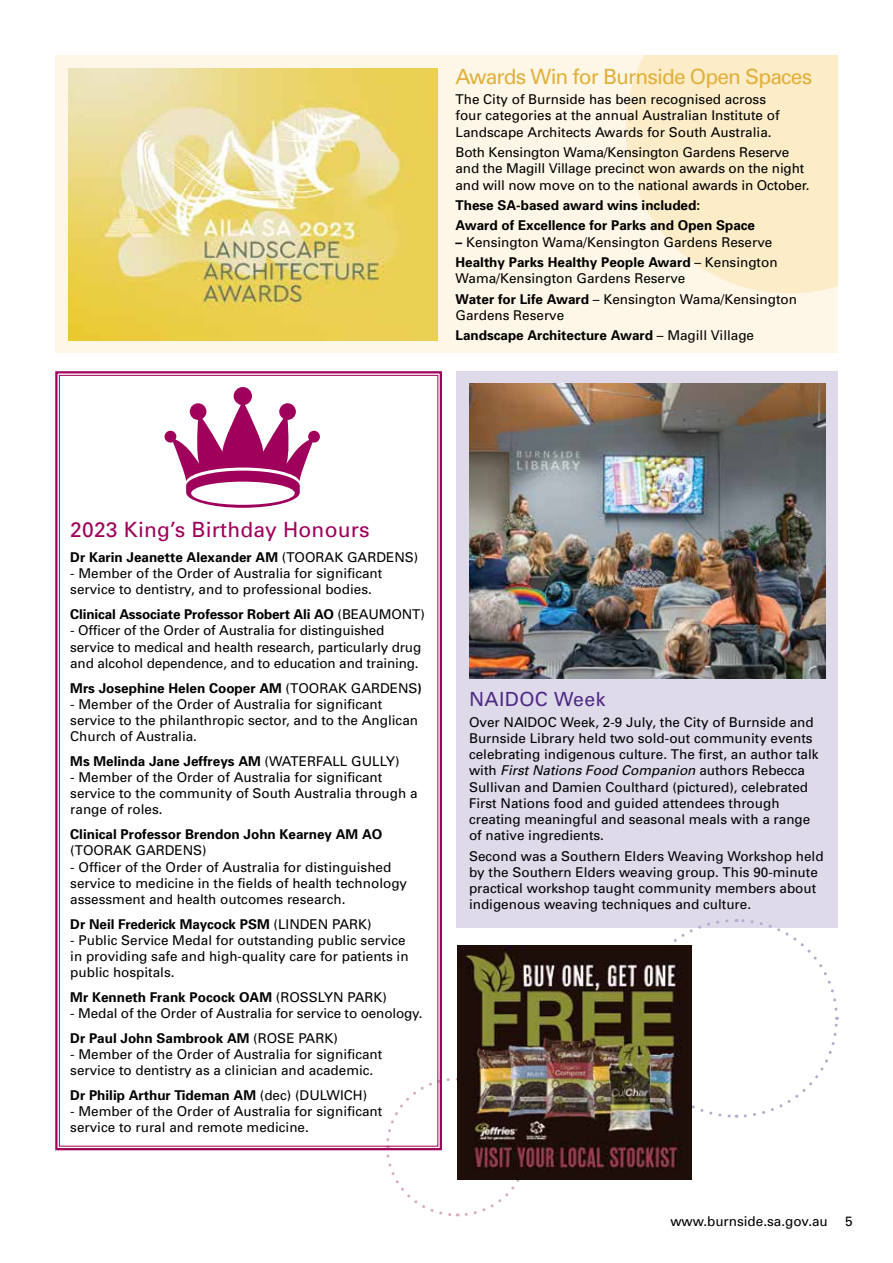
<style>
.page{position:relative;width:893px;height:1263px;background:#fff}
.page>*{position:absolute;margin:0;border:0;box-sizing:border-box;transform-origin:0 0}
.t1{font:21px "Univers";letter-spacing:-.04em;color:#e1b13c}
.t2{font:21px "Univers";letter-spacing:.01em;color:#9f005b}
.t3{font:19.5px "Univers";letter-spacing:.02em;color:#4f2a84}
.t4{font:13.5px/16.2px "Univers";color:#000}
.t5{font:700 13.5px/20.4px "Univers";color:#000}
.t6{font:700 13.5px "Univers CE";color:#000}
.s1{font-weight:700}
.s2{font-weight:400}
.s3{font-family:"Univers";font-weight:400}
.s4{font-style:italic}
</style>
<div class="page">
<div style="left:456px;top:371px;width:382px;height:556px;background:#dedaea"></div>
<div style="left:55px;top:55px;width:783px;height:298px;background:#fef6e6"></div>
<svg style="left:626px;top:55px;width:212px;height:238px;fill:#fcecc8"></svg>
<img style="left:469px;top:384px;width:357px;height:295px">
<svg style="left:386px;top:1077px;width:134px;height:140px"></svg>
<svg style="left:633px;top:919px;width:206px;height:199px"></svg>
<img style="left:457px;top:945px;width:235px;height:235px">
<svg style="left:55px;top:371px;width:388px;height:780px"></svg>
<img style="left:68px;top:68px;width:369px;height:272px">
<svg style="left:165px;top:387px;width:155px;height:121px"></svg>
<h1 class="t1" style="left:455px;top:64px;width:358px">Awards Win for Burnside Open Spaces</h1>
<p class="t4" style="left:455px;top:91px;width:326px">The City of Burnside has been recognised across four categories at the annual Australian Institute of<br>Landscape Architects Awards for South Australia.</p>
<p class="t4" style="left:455px;top:144px;width:356px">Both Kensington Wama/Kensington Gardens Reserve and the Magill Village precinct won awards on the night and will now move on to the national awards in October.</p>
<p class="t5" style="left:455px;top:195px;width:301px">These SA-based award wins included:<br>Award of Excellence for Parks and Open Space</p>
<p class="t4" style="left:455px;top:232px;width:324px;line-height:20.4px"><span class="s1">–</span> Kensington Wama/Kensington Gardens Reserve<br><span class="s1">Healthy Parks Healthy People Award</span> – Kensington</p>
<p class="t4" style="left:455px;top:268px;width:343px;line-height:20.4px">Wama/Kensington Gardens Reserve<br><span class="s1">Water for Life Award</span> – Kensington Wama/Kensington</p>
<p class="t4" style="left:455px;top:305px;width:300px;line-height:20.4px">Gardens Reserve<br><span class="s1">Landscape Architecture Award</span> – Magill Village</p>
<h1 class="t2" style="left:70px;top:518px;width:301px">2023 King’s Birthday Honours</h1>
<p class="t5" style="left:70px;top:547px;width:350px">Dr Karin Jeanette Alexander AM <span class="s2">(TOORAK GARDENS)</span></p>
<p class="t4" style="left:70px;top:565px;width:314px">- Member of the Order of Australia for significant service to dentistry, and to professional bodies.</p>
<p class="t5" style="left:70px;top:604px;width:356px">Clinical Associate Professor Robert Ali AO <span class="s2">(BEAUMONT)</span></p>
<p class="t4" style="left:70px;top:623px;width:353px">- Officer of the Order of Australia for distinguished service to medical and health research, particularly drug and alcohol dependence, and to education and training.</p>
<p class="t5" style="left:70px;top:677px;width:353px">Mrs Josephine Helen Cooper AM <span class="s2">(TOORAK GARDENS</span>)</p>
<p class="t4" style="left:70px;top:696px;width:349px">- Member of the Order of Australia for significant service to the philanthropic sector, and to the Anglican<br>Church of Australia.</p>
<p class="t5" style="left:70px;top:751px;width:331px">Ms Melinda Jane Jeffreys AM <span class="s2">(WATERFALL GULLY)</span></p>
<p class="t4" style="left:70px;top:769px;width:349px">- Member of the Order of Australia for significant service to the community of South Australia through a range of roles.</p>
<p class="t5" style="left:70px;top:824px;width:314px">Clinical Professor Brendon John Kearney AM AO</p>
<p class="t4" style="left:70px;top:842px;width:138px">(TOORAK GARDENS)</p>
<p class="t4" style="left:70px;top:859px;width:338px">- Officer of the Order of Australia for distinguished service to medicine in the fields of health technology assessment and health outcomes research.</p>
<p class="t6" style="left:70px;top:916px;width:303px">Dr Neil Frederick Maycock PSM <span class="s3">(LINDEN PARK)</span></p>
<p class="t4" style="left:70px;top:932px;width:340px">- Public Service Medal for outstanding public service in providing safe and high-quality care for patients in public hospitals.</p>
<p class="t5" style="left:70px;top:987px;width:318px">Mr Kenneth Frank Pocock OAM <span class="s2">(ROSSLYN PARK)</span></p>
<p class="t4" style="left:70px;top:1001px;width:354px;line-height:24.8px">- Medal of the Order of Australia for service to oenology.<br><span class="s1">Dr Paul John Sambrook AM</span> (ROSE PARK)</p>
<p class="t4" style="left:70px;top:1046px;width:314px">- Member of the Order of Australia for significant service to dentistry as a clinician and academic.</p>
<p class="t5" style="left:70px;top:1085px;width:298px">Dr Philip Arthur Tideman AM <span class="s2">(dec) (DULWICH)</span></p>
<p class="t4" style="left:70px;top:1103px;width:314px">- Member of the Order of Australia for significant service to rural and remote medicine.</p>
<h2 class="t3" style="left:469px;top:688px;width:138px">NAIDOC Week</h2>
<p class="t4" style="left:469px;top:714px;width:351px">Over NAIDOC Week, 2-9 July, the City of Burnside and Burnside Library held two sold-out community events celebrating indigenous culture. The first, an author talk with <span class="s4">First Nations Food Companion</span> authors Rebecca Sullivan and Damien Coulthard (pictured), celebrated First Nations food and guided attendees through creating meaningful and seasonal meals with a range of native ingredients.</p>
<p class="t4" style="left:469px;top:848px;width:356px">Second was a Southern Elders Weaving Workshop held by the Southern Elders weaving group. This 90-minute practical workshop taught community members about indigenous weaving techniques and culture.</p>
<p class="t4" style="left:670px;top:1213px;width:159px">www.burnside.sa.gov.au</p>
<p class="t4" style="left:845px;top:1213px;width:9px">5</p>
</div>
